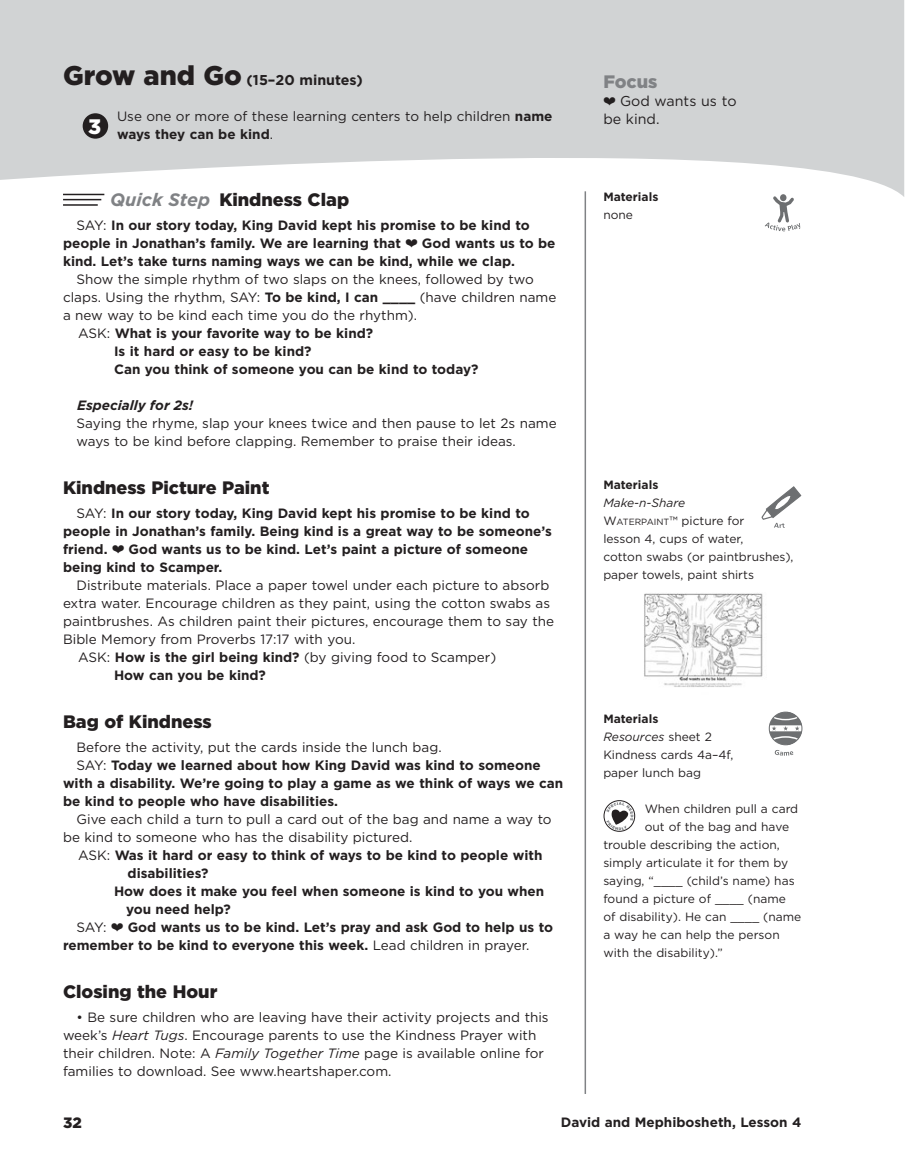
<style>
.page{position:relative;width:905px;height:1175px;background:#fff}
.page>*{position:absolute;margin:0;border:0;box-sizing:border-box;transform-origin:0 0}
.t1{font:900 21px "Gotham";color:#fff}
.t2{font:900 18px "Gotham";color:#231f20}
.t3{font:900 18px "Gotham";color:#808285}
.t4{font:900 15px "Gotham";color:#231f20}
.t5{font:700 14.25px "Gotham";color:#231f20}
.t6{font:14.25px/18px "Gotham";color:#231f20}
.t7{font:13.5px/18px "Gotham";color:#231f20}
.t8{font:700 13.5px/18px "Gotham";color:#231f20}
.t9{font:italic 700 13.5px "Gotham";color:#231f20}
.t10{font:12px/18px "Gotham";color:#231f20}
.t11{font:700 12px "Gotham";color:#231f20}
.s1{font-weight:900;font-size:27px}
.s2{font-weight:700}
.s3{font-weight:700;font-style:italic;color:#808285}
.s4{font-weight:400}
.s5{font-style:italic}
.s6{font-style:inherit}
.s7{font-size:9px}
</style>
<div class="page">
<svg style="left:0;top:0;width:904px;height:197px;fill:#d1d3d4"></svg>
<hr style="left:63px;top:194px;width:41px;height:1px;background:#231f20">
<hr style="left:63px;top:199px;width:38px;height:1px;background:#231f20">
<hr style="left:63px;top:204px;width:35px;height:2px;background:#231f20">
<svg style="left:764px;top:194px;width:36px;height:37px"></svg>
<div style="left:604px;top:800px;width:31px;height:31px;border:1px solid #231f20;border-radius:50%"></div>
<svg style="left:606px;top:802px;width:27px;height:28px"></svg>
<hr style="left:584px;top:191px;width:2px;height:903px;background:#808285">
<div style="left:83px;top:113px;width:25px;height:26px;background:#231f20;border-radius:50%"></div>
<svg style="left:761px;top:486px;width:40px;height:42px"></svg>
<div style="left:769px;top:712px;width:33px;height:33px;background:#6d6f71;border-radius:50%"></div>
<div style="left:769px;top:725px;width:32px;height:6px;background:#fff"></div>
<div style="left:768px;top:711px;width:34px;height:34px;border:1px solid #6d6f71;border-radius:50%"></div>
<svg style="left:771px;top:711px;width:31px;height:44px"></svg>
<img style="left:644px;top:593px;width:119px;height:94px">
<svg style="left:603px;top:97px;width:12px;height:8px"></svg>
<p class="t5" style="left:63px;top:70px;width:301px"><span class="s1">Grow and Go</span> (15–20 minutes)</p>
<p class="t7" style="left:117px;top:107px;width:437px">Use one or more of these learning centers to help children <span class="s2">name ways they can be kind</span>.</p>
<h1 class="t1" style="left:88px;top:112px;width:15px">3</h1>
<h2 class="t2" style="left:110px;top:187px;width:240px"><span class="s3">Quick Step</span> Kindness Clap</h2>
<p class="t8" style="left:63px;top:216px;width:468px;text-indent:14px"><span class="s4">SAY:</span> In our story today, King David kept his promise to be kind to people in Jonathan’s family. We are learning that</p>
<p class="t8" style="left:63px;top:234px;width:494px;text-indent:359px">God wants us to be kind. Let’s take turns naming ways we can be kind, while we clap.</p>
<p class="t7" style="left:76px;top:270px;width:459px">Show the simple rhythm of two slaps on the knees, followed by two</p>
<p class="t7" style="left:63px;top:288px;width:495px">claps. Using the rhythm, SAY: <span class="s2">To be kind, I can ____</span> (have children name</p>
<p class="t7" style="left:63px;top:306px;width:355px">a new way to be kind each time you do the rhythm).</p>
<p class="t8" style="left:78px;top:324px;width:297px"><span class="s4">ASK:</span> What is your favorite way to be kind?</p>
<p class="t8" style="left:114px;top:342px;width:199px">Is it hard or easy to be kind?</p>
<p class="t8" style="left:114px;top:360px;width:366px">Can you think of someone you can be kind to today?</p>
<p class="t9" style="left:77px;top:396px;width:118px">Especially for 2s!</p>
<p class="t7" style="left:76px;top:414px;width:481px">Saying the rhyme, slap your knees twice and then pause to let 2s name ways to be kind before clapping. Remember to praise their ideas.</p>
<h2 class="t2" style="left:63px;top:475px;width:208px">Kindness Picture Paint</h2>
<p class="t8" style="left:63px;top:504px;width:490px;text-indent:14px"><span class="s4">SAY:</span> In our story today, King David kept his promise to be kind to people in Jonathan’s family. Being kind is a great way to be someone’s friend.</p>
<p class="t8" style="left:63px;top:540px;width:466px;text-indent:65px">God wants us to be kind. Let’s paint a picture of someone being kind to Scamper.</p>
<p class="t7" style="left:76px;top:576px;width:474px">Distribute materials. Place a paper towel under each picture to absorb</p>
<p class="t7" style="left:63px;top:594px;width:488px">extra water. Encourage children as they paint, using the cotton swabs as</p>
<p class="t7" style="left:63px;top:612px;width:492px">paintbrushes. As children paint their pictures, encourage them to say the</p>
<p class="t7" style="left:63px;top:630px;width:294px">Bible Memory from Proverbs 17:17 with you.</p>
<p class="t7" style="left:78px;top:648px;width:419px">ASK: <span class="s2">How is the girl being kind?</span> (by giving food to Scamper)</p>
<p class="t8" style="left:114px;top:666px;width:153px">How can you be kind?</p>
<h2 class="t2" style="left:63px;top:709px;width:150px">Bag of Kindness</h2>
<p class="t7" style="left:76px;top:738px;width:366px">Before the activity, put the cards inside the lunch bag.</p>
<p class="t8" style="left:76px;top:756px;width:466px"><span class="s4">SAY:</span> Today we learned about how King David was kind to someone</p>
<p class="t8" style="left:63px;top:774px;width:501px">with a disability. We’re going to play a game as we think of ways we can</p>
<p class="t8" style="left:63px;top:792px;width:276px">be kind to people who have disabilities.</p>
<p class="t7" style="left:63px;top:810px;width:490px;text-indent:14px">Give each child a turn to pull a card out of the bag and name a way to be kind to someone who has the disability pictured.</p>
<p class="t8" style="left:78px;top:846px;width:466px"><span class="s4">ASK:</span> Was it hard or easy to think of ways to be kind to people with</p>
<p class="t8" style="left:128px;top:864px;width:82px">disabilities?</p>
<p class="t8" style="left:114px;top:882px;width:432px">How does it make you feel when someone is kind to you when</p>
<p class="t8" style="left:126px;top:900px;width:106px">you need help?</p>
<p class="t7" style="left:76px;top:918px;width:32px">SAY:</p>
<p class="t8" style="left:63px;top:918px;width:491px;text-indent:65px">God wants us to be kind. Let’s pray and ask God to help us to remember to be kind to everyone this week. <span class="s4">Lead children in prayer.</span></p>
<h2 class="t2" style="left:63px;top:979px;width:156px">Closing the Hour</h2>
<p class="t7" style="left:63px;top:1008px;width:487px;text-indent:14px">• Be sure children who are leaving have their activity projects and this week’s <span class="s5">Heart Tugs</span>. Encourage parents to use the Kindness Prayer with their children. Note: A <span class="s5">Family Together Time</span> page is available online for families to download. See www.heartshaper.com.</p>
<h2 class="t3" style="left:603px;top:69px;width:56px">Focus</h2>
<p class="t6" style="left:603px;top:92px;width:135px;text-indent:17px">God wants us to be kind.</p>
<p class="t11" style="left:603px;top:189px;width:57px">Materials</p>
<p class="t10" style="left:603px;top:205px;width:31px">none</p>
<p class="t11" style="left:603px;top:477px;width:57px">Materials</p>
<p class="t10" style="left:603px;top:493px;width:192px"><span class="s5">Make-n-Share<br></span><span class="s6">W</span><span class="s7">ATERPAINT</span>™ picture for<br>lesson 4, cups of water,<br>cotton swabs (or paintbrushes), paper towels, paint shirts</p>
<p class="t10" style="left:603px;top:709px;width:131px"><span class="s2">Materials<br></span><span class="s5">Resources</span> sheet 2<br>Kindness cards 4a–4f, paper lunch bag</p>
<p class="t10" style="left:644px;top:799px;width:155px">When children pull a card</p>
<p class="t10" style="left:644px;top:817px;width:146px">out of the bag and have</p>
<p class="t10" style="left:603px;top:835px;width:178px">trouble describing the action,</p>
<p class="t10" style="left:603px;top:853px;width:186px">simply articulate it for them by</p>
<p class="t10" style="left:603px;top:871px;width:193px">saying, “____ (child’s name) has</p>
<p class="t10" style="left:603px;top:889px;width:184px">found a picture of ____ (name</p>
<p class="t10" style="left:603px;top:907px;width:199px">of disability). He can ____ (name</p>
<p class="t10" style="left:603px;top:925px;width:178px">a way he can help the person</p>
<p class="t10" style="left:603px;top:943px;width:121px">with the disability).”</p>
<p class="t4" style="left:63px;top:1112px;width:20px">32</p>
<p class="t8" style="left:561px;top:1113px;width:242px">David and Mephibosheth, Lesson 4</p>
</div>
